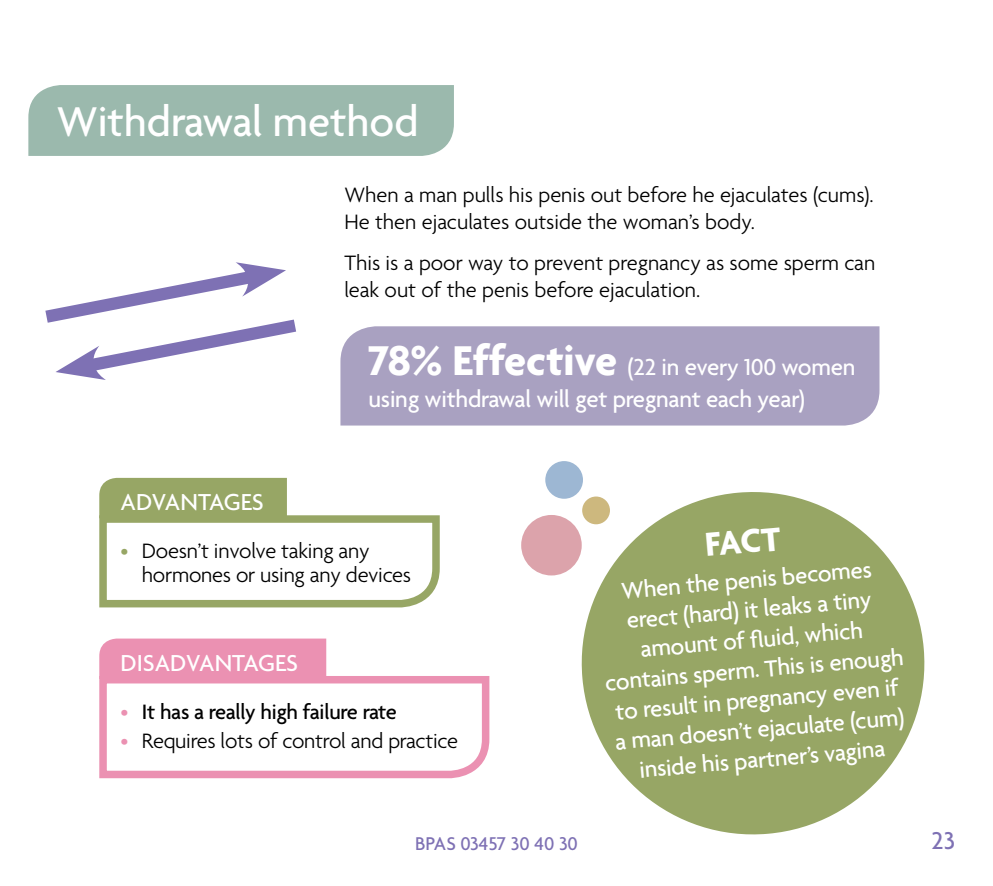
<style>
.page{position:relative;width:993px;height:886px;background:#fff}
.page>*{position:absolute;margin:0;border:0;box-sizing:border-box;transform-origin:0 0}
.t1{font:500 45px "Agenda";color:#fff}
.t2{font:700 36px "Agenda";color:#fff}
.t3{font:500 26.25px "Agenda";color:#7e71b4}
.t4{font:500 25px/30px "Agenda";letter-spacing:-.01em;color:#fff}
.t5{font:300 22.5px/27px "Agenda";color:#000}
.t6{font:500 22.5px "Agenda";letter-spacing:-.01em;color:#000}
.t7{font:500 20px "Agenda";color:#7e71b4}
.s1{font-weight:700;font-size:45px}
.s2{color:#97a665}
.s3{font-weight:300;color:#eb91b2}
.s4{color:#eb91b2}
</style>
<div class="page">
<div style="left:28px;top:85px;width:426px;height:71px;background:#9bb9ad"></div>
<div style="left:340px;top:326px;width:539px;height:99px;background:#a9a1c1"></div>
<svg style="left:99px;top:672px;width:391px;height:107px"></svg>
<svg style="left:99px;top:478px;width:341px;height:130px"></svg>
<div style="left:99px;top:638px;width:227px;height:41px;background:#eb91b2"></div>
<svg style="left:45px;top:262px;width:251px;height:118px"></svg>
<svg style="left:574px;top:484px;width:351px;height:351px;fill:#97a665"></svg>
<div style="left:545px;top:461px;width:37px;height:38px;background:#9db7d3;border-radius:50%"></div>
<div style="left:521px;top:515px;width:60px;height:60px;background:#dca3ab;border-radius:50%"></div>
<div style="left:582px;top:496px;width:27px;height:28px;background:#cdb87e;border-radius:50%"></div>
<h1 class="t1" style="left:57px;top:94px;width:363px">Withdrawal method</h1>
<p class="t5" style="left:344px;top:180px;width:531px">When a man pulls his penis out before he ejaculates (cums).<br>He then ejaculates outside the woman’s body.</p>
<p class="t5" style="left:344px;top:249px;width:532px">This is a poor way to prevent pregnancy as some sperm can leak out of the penis before ejaculation.</p>
<p class="t4" style="left:120px;top:486px;width:16px">advanta</p>
<p class="t4" style="left:224px;top:486px;width:29px">ges</p>
<p class="t4" style="left:368px;top:350px;width:488px;line-height:32.5px"><span class="s1">78% Effective</span> (22 in every 100 women using withdrawal will get pregnant each year)</p>
<p class="t5" style="left:142px;top:539px;width:271px;line-height:23.8px;text-indent:-21px"><span class="s2">•</span> Doesn’t involve taking any hormones or using any devices</p>
<p class="t4" style="left:120px;top:647px;width:15px">disadvanta</p>
<p class="t4" style="left:258px;top:647px;width:29px">ges</p>
<p class="t6" style="left:120px;top:698px;width:278px"><span class="s3">•</span> It has a really high failure rate</p>
<p class="t5" style="left:120px;top:727px;width:339px"><span class="s4">•</span> Requires lots of control and practice</p>
<h2 class="t2" style="left:703px;top:523px;width:77px;rotate:-5deg">FACT</h2>
<p class="t4" style="left:595px;top:577px;width:301px;text-align:center;rotate:-5deg">When the penis becomes erect (hard) it leaks a tiny amount of fl uid, which contains sperm. This is enough to result in pregnancy even if a man doesn’t ejaculate (cum) inside his partner’s vagina</p>
<p class="t7" style="left:415px;top:831px;width:164px">BPAS 03457 30 40 30</p>
<p class="t3" style="left:931px;top:825px;width:25px">23</p>
</div>
